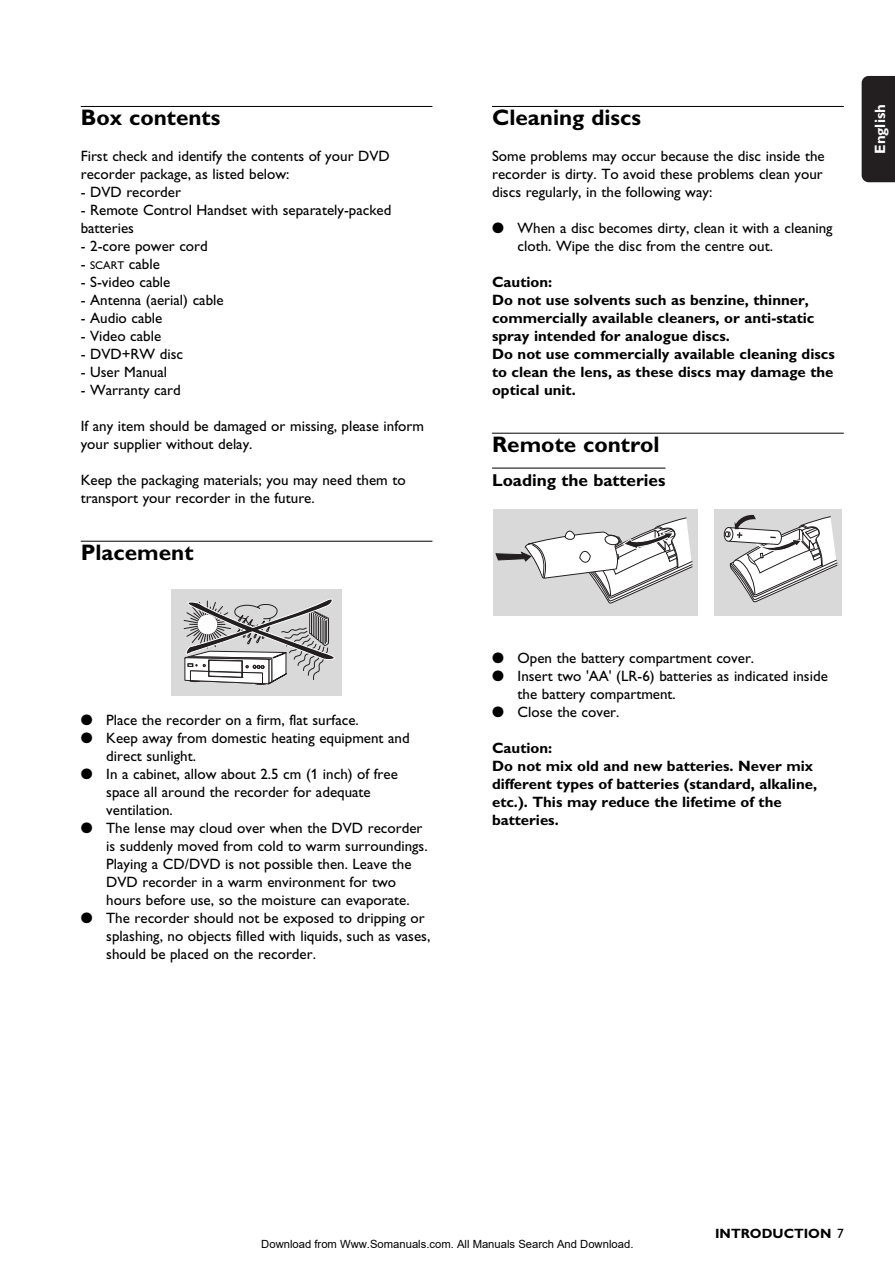
<style>
.page{position:relative;width:895px;height:1265px;background:#fff}
.page>*{position:absolute;margin:0;border:0;box-sizing:border-box;transform-origin:0 0}
.t1{font:700 22.5px "Gill Alt One";color:#000}
.t2{font:700 17.25px "Gill Alt One";color:#000}
.t3{font:15px/18px "Gill Alt One";color:#000}
.t4{font:700 15px/18px "Gill Alt One";color:#000}
.t5{font:700 15px "Gill Alt One";color:#fff}
.t6{font:700 13.5px "Gill Alt One";color:#000}
.t7{font:11.25px "Arial";color:#000}
.s1{font-size:11.25px}
.s2{font-weight:400}
</style>
<div class="page">
<svg style="left:80px;top:75px;width:814px;height:621px"></svg>
<h1 class="t1" style="left:81px;top:109px;width:141px">Box contents</h1>
<p class="t3" style="left:81px;top:148px;width:310px">First check and identify the contents of your DVD recorder package, as listed below:</p>
<p class="t3" style="left:81px;top:184px;width:102px">- DVD recorder</p>
<p class="t3" style="left:81px;top:202px;width:312px">- Remote Control Handset with separately-packed batteries</p>
<p class="t3" style="left:81px;top:238px;width:129px">- 2-core power cord</p>
<p class="t3" style="left:81px;top:256px;width:81px">- <span class="s1">SCART</span> cable</p>
<p class="t3" style="left:81px;top:274px;width:91px">- S-video cable</p>
<p class="t3" style="left:81px;top:292px;width:144px">- Antenna (aerial) cable</p>
<p class="t3" style="left:81px;top:310px;width:83px">- Audio cable</p>
<p class="t3" style="left:81px;top:328px;width:82px">- Video cable</p>
<p class="t3" style="left:81px;top:346px;width:104px">- DVD+RW disc</p>
<p class="t3" style="left:81px;top:364px;width:88px">- User Manual</p>
<p class="t3" style="left:81px;top:382px;width:101px">- Warranty card</p>
<p class="t3" style="left:81px;top:418px;width:344px">If any item should be damaged or missing, please inform your supplier without delay.</p>
<p class="t3" style="left:81px;top:472px;width:326px">Keep the packaging materials; you may need them to transport your recorder in the future.</p>
<h1 class="t1" style="left:81px;top:544px;width:114px">Placement</h1>
<p class="t3" style="left:81px;top:712px;width:279px">● Place the recorder on a firm, flat surface.</p>
<p class="t3" style="left:106px;top:730px;width:305px;text-indent:-26px">● Keep away from domestic heating equipment and direct sunlight.</p>
<p class="t3" style="left:106px;top:766px;width:293px;text-indent:-26px">● In a cabinet, allow about 2.5 cm (1 inch) of free space all around the recorder for adequate ventilation.</p>
<p class="t3" style="left:106px;top:820px;width:323px;text-indent:-26px">● The lense may cloud over when the DVD recorder is suddenly moved from cold to warm surroundings.<br>Playing a CD/DVD is not possible then. Leave the DVD recorder in a warm environment for two hours before use, so the moisture can evaporate.</p>
<p class="t3" style="left:106px;top:910px;width:325px;text-indent:-26px">● The recorder should not be exposed to dripping or splashing, no objects filled with liquids, such as vases, should be placed on the recorder.</p>
<h1 class="t1" style="left:492px;top:109px;width:150px">Cleaning discs</h1>
<p class="t3" style="left:492px;top:148px;width:334px">Some problems may occur because the disc inside the recorder is dirty. To avoid these problems clean your discs regularly, in the following way:</p>
<p class="t3" style="left:517px;top:220px;width:316px;text-indent:-26px">● When a disc becomes dirty, clean it with a cleaning cloth. Wipe the disc from the centre out.</p>
<p class="t4" style="left:492px;top:274px;width:344px">Caution:<br>Do not use solvents such as benzine, thinner, commercially available cleaners, or anti-static spray intended for analogue discs.<br>Do not use commercially available cleaning discs to clean the lens, as these discs may damage the optical unit.</p>
<h1 class="t1" style="left:492px;top:436px;width:169px">Remote control</h1>
<p class="t2" style="left:492px;top:474px;width:175px">Loading the batteries</p>
<p class="t5" style="left:874px;top:154px;width:51px;rotate:-90deg">English</p>
<p class="t3" style="left:492px;top:651px;width:263px">● Open the battery compartment cover.</p>
<p class="t3" style="left:517px;top:669px;width:311px;text-indent:-26px">● Insert two 'AA' (LR-6) batteries as indicated inside the battery compartment.</p>
<p class="t3" style="left:492px;top:705px;width:129px">● Close the cover.</p>
<p class="t4" style="left:492px;top:741px;width:326px">Caution:<br>Do not mix old and new batteries. Never mix different types of batteries (standard, alkaline, etc.). This may reduce the lifetime of the batteries.</p>
<p class="t7" style="left:261px;top:1237px;width:373px">Download from Www.Somanuals.com. All Manuals Search And Download.</p>
<p class="t6" style="left:714px;top:1228px;width:130px">INTRODUCTION <span class="s2">7</span></p>
</div>
